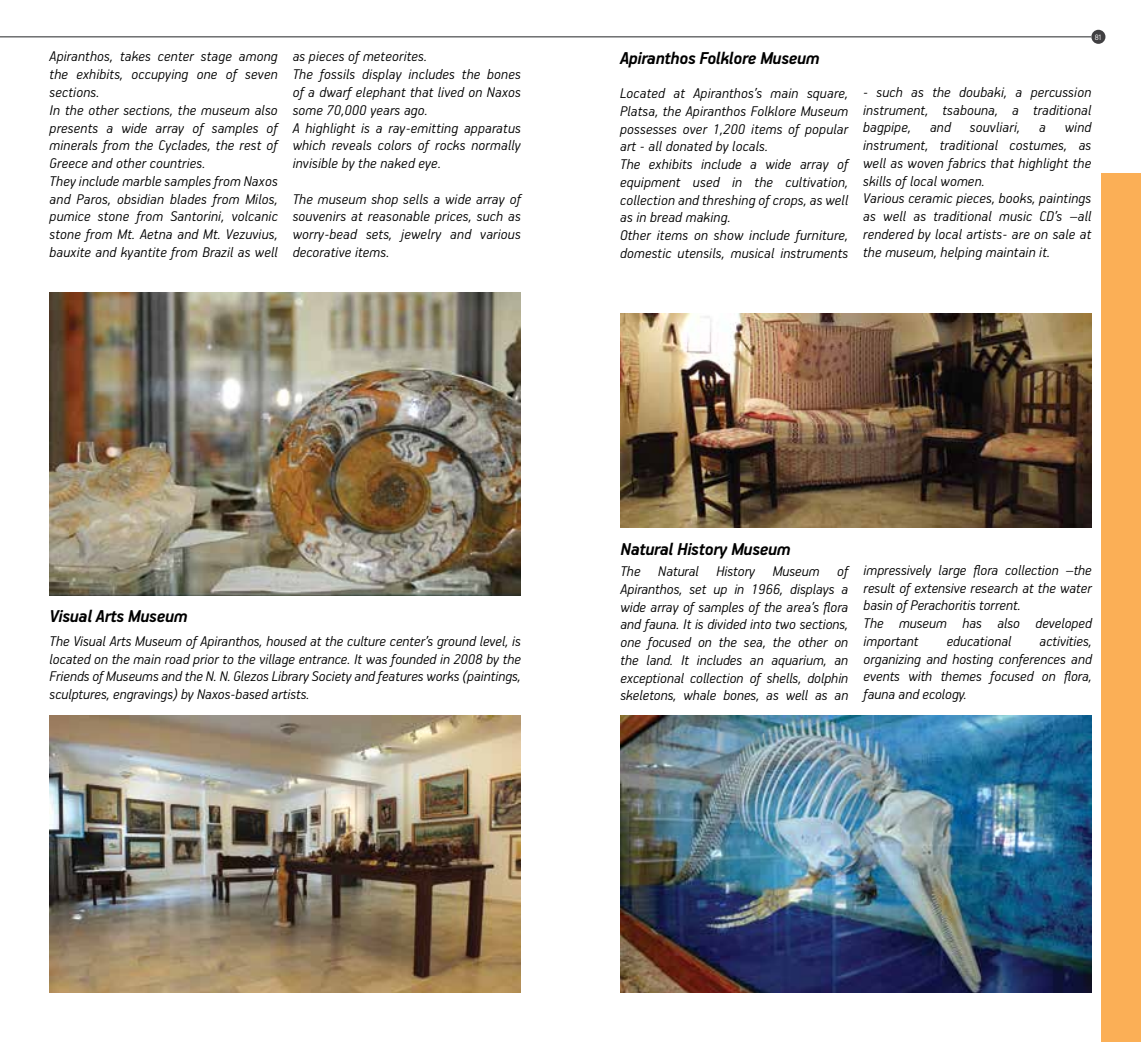
<style>
.page{position:relative;width:1141px;height:1042px;background:#fff}
.page>*{position:absolute;margin:0;border:0;box-sizing:border-box;transform-origin:0 0}
.t1{font:italic 700 19.25px "PF Handbook Pro";letter-spacing:-.02em;color:#000}
.t2{font:italic 300 15.75px/17.8px "PF Handbook Pro";letter-spacing:.01em;color:#000}
.t3{font:300 8.75px "PF Handbook Pro";color:#fff}
</style>
<div class="page">
<div style="left:1091px;top:30px;width:14px;height:14px;background:#414042;border-radius:50%"></div>
<hr style="left:0;top:36px;width:1091px;height:1px;background:#58595b">
<div style="left:1101px;top:174px;width:40px;height:868px;background:#fbaf56"></div>
<img style="left:50px;top:293px;width:471px;height:302px">
<img style="left:50px;top:716px;width:470px;height:276px">
<img style="left:620px;top:314px;width:471px;height:213px">
<img style="left:620px;top:716px;width:471px;height:276px">
<p class="t2" style="left:50px;top:47px;width:230px">Apiranthos, takes center stage among the exhibits, occupying one of seven sections.<br>In the other sections, the museum also presents a wide array of samples of minerals from the Cyclades, the rest of Greece and other countries.<br>They include marble samples from Naxos and Paros, obsidian blades from Milos, pumice stone from Santorini, volcanic stone from Mt. Aetna and Mt. Vezuvius, bauxite and kyantite from Brazil as well</p>
<p class="t2" style="left:293px;top:47px;width:230px">as pieces of meteorites.<br>The fossils display includes the bones of a dwarf elephant that lived on Naxos some 70,000 years ago.<br>A highlight is a ray-emitting apparatus which reveals colors of rocks normally invisible by the naked eye.</p>
<p class="t2" style="left:293px;top:189px;width:230px;text-align:justify">The museum shop sells a wide array of souvenirs at reasonable prices, such as worry-bead sets, jewelry and various decorative items.</p>
<p class="t1" style="left:620px;top:46px;width:201px">Apiranthos Folklore Museum</p>
<p class="t2" style="left:620px;top:84px;width:230px">Located at Apiranthos’s main square, Platsa, the Apiranthos Folklore Museum possesses over 1,200 items of popular art - all donated by locals.<br>The exhibits include a wide array of equipment used in the cultivation, collection and threshing of crops, as well as in bread making.<br>Other items on show include furniture, domestic utensils, musical instruments</p>
<p class="t3" style="left:1095px;top:32px;width:9px">81</p>
<p class="t2" style="left:863px;top:82px;width:230px">- such as the doubaki, a percussion instrument, tsabouna, a traditional bagpipe, and souvliari, a wind instrument, traditional costumes, as well as woven fabrics that highlight the skills of local women.<br>Various ceramic pieces, books, paintings as well as traditional music CD’s –all rendered by local artists- are on sale at the museum, helping maintain it.</p>
<p class="t1" style="left:50px;top:605px;width:140px">Visual Arts Museum</p>
<p class="t2" style="left:50px;top:631px;width:473px;text-align:justify">The Visual Arts Museum of Apiranthos, housed at the culture center’s ground level, is located on the main road prior to the village entrance. It was founded in 2008 by the Friends of Museums and the N. N. Glezos Library Society and features works (paintings, sculptures, engravings) by Naxos-based artists.</p>
<p class="t1" style="left:621px;top:537px;width:172px">Natural History Museum</p>
<p class="t2" style="left:621px;top:561px;width:229px;text-align:justify">The Natural History Museum of Apiranthos, set up in 1966, displays a wide array of samples of the area’s flora and fauna. It is divided into two sections, one focused on the sea, the other on the land. It includes an aquarium, an exceptional collection of shells, dolphin skeletons, whale bones, as well as an</p>
<p class="t2" style="left:864px;top:560px;width:230px">impressively large flora collection –the result of extensive research at the water basin of Perachoritis torrent.<br>The museum has also developed important</p>
<p class="t2" style="left:947px;top:631px;width:66px">educational</p>
<p class="t2" style="left:864px;top:631px;width:230px;text-align:justify;text-indent:176px">activities, organizing and hosting conferences and events with themes focused on flora, fauna and ecology.</p>
</div>
